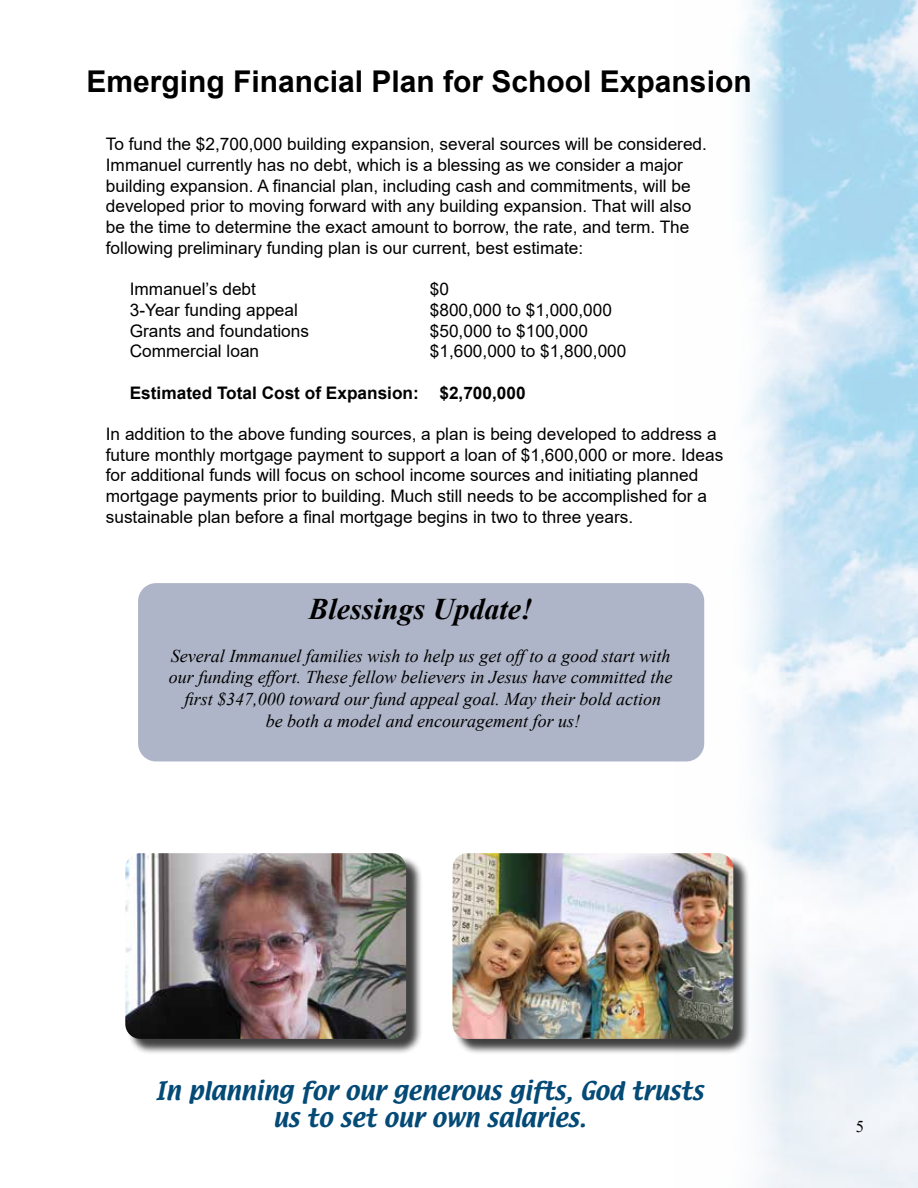
<style>
.page{position:relative;width:918px;height:1188px;background:#fff}
.page>*{position:absolute;margin:0;border:0;box-sizing:border-box;transform-origin:0 0}
.t1{font:700 30px "Arial";color:#000}
.t2{font:italic 700 30px "Times New Roman";color:#000}
.t3{font:22.5px/27px "Textile";color:#044a76;text-align:center}
.t4{font:italic 18px/21.6px "Times New Roman";color:#000;text-align:center}
.t5{font:17.25px/20.7px "Arial";color:#000}
.t6{font:700 17.25px "Arial";color:#000}
.t7{font:16.5px "Times New Roman";color:#000}
</style>
<div class="page">
<div style="left:138px;top:583px;width:566px;height:178px;background:#afb5c8;border-radius:18px"></div>
<div style="left:127px;top:855px;width:296px;height:200px;background:#000;opacity:.75"></div>
<img style="left:125px;top:853px;width:281px;height:186px">
<div style="left:455px;top:855px;width:295px;height:200px;background:#000;opacity:.75"></div>
<img style="left:453px;top:853px;width:280px;height:186px">
<h1 class="t1" style="left:86px;top:65px;width:667px">Emerging Financial Plan for School Expansion</h1>
<p class="t5" style="left:106px;top:134px;width:603px">To fund the $2,700,000 building expansion, several sources will be considered.<br>Immanuel currently has no debt, which is a blessing as we consider a major building expansion. A financial plan, including cash and commitments, will be developed prior to moving forward with any building expansion. That will also be the time to determine the exact amount to borrow, the rate, and term. The following preliminary funding plan is our current, best estimate:</p>
<p class="t5" style="left:130px;top:279px;width:128px">Immanuel’s debt</p>
<p class="t5" style="left:430px;top:279px;width:21px">$0</p>
<p class="t5" style="left:130px;top:300px;width:170px">3-Year funding appeal</p>
<p class="t5" style="left:430px;top:300px;width:184px">$800,000 to $1,000,000</p>
<p class="t5" style="left:130px;top:320px;width:181px">Grants and foundations</p>
<p class="t5" style="left:430px;top:320px;width:160px">$50,000 to $100,000</p>
<p class="t5" style="left:130px;top:341px;width:131px">Commercial loan</p>
<p class="t5" style="left:430px;top:341px;width:198px">$1,600,000 to $1,800,000</p>
<p class="t6" style="left:130px;top:383px;width:397px">Estimated Total Cost of Expansion: $2,700,000</p>
<p class="t5" style="left:106px;top:424px;width:619px">In addition to the above funding sources, a plan is being developed to address a future monthly mortgage payment to support a loan of $1,600,000 or more. Ideas for additional funds will focus on school income sources and initiating planned mortgage payments prior to building. Much still needs to be accomplished for a sustainable plan before a final mortgage begins in two to three years.</p>
<h1 class="t2" style="left:309px;top:592px;width:226px">Blessings Update!</h1>
<p class="t4" style="left:169px;top:645px;width:505px">Several Immanuel families wish to help us get offto a good start with our funding effort. These fellow believers in Jesus have committed the first $347,000 toward our fund appeal goal. May their bold action<br>be both a model and encouragement for us!</p>
<h2 class="t3" style="left:155px;top:1078px;width:550px">In planning for our generous gifts, God trusts us to set our own salaries.</h2>
<p class="t7" style="left:856px;top:1117px;width:10px">5</p>
</div>
